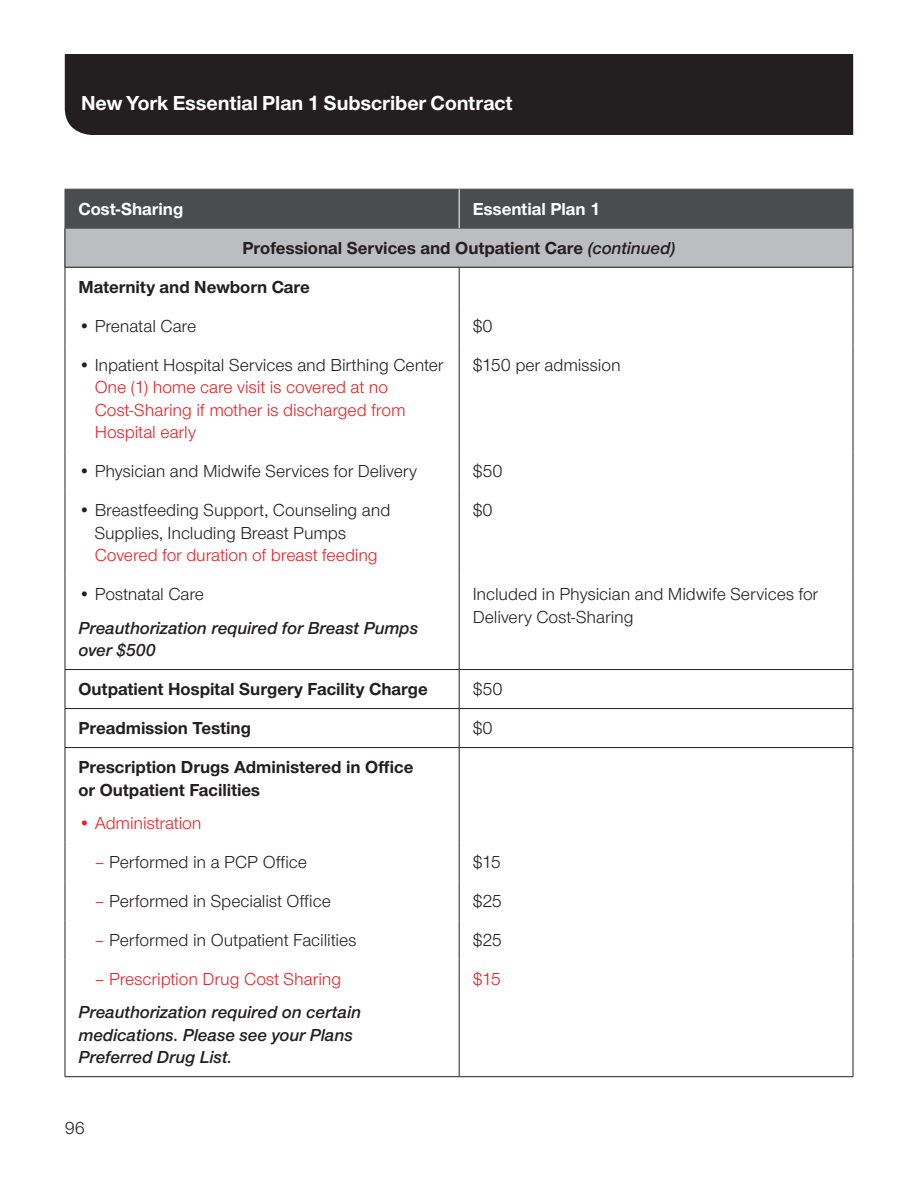
<style>
.page{position:relative;width:918px;height:1188px;background:#fff}
.page>*{position:absolute;margin:0;border:0;box-sizing:border-box;transform-origin:0 0}
.t1{font:700 21px "UHC Sans";color:#fff}
.Chart___body_-_12_15{font:18px/22.5px "UHC Sans";letter-spacing:-.005em;color:#231f20}
.Chart___body_-_12_15-2{font:18px/22.5px "UHC Sans";letter-spacing:-.005em;color:#ee1d23}
.Chart___body_-_12_15-3{font:700 18px/22.5px "UHC Sans";color:#231f20}
.Chart___body_-_12_15-4{font:italic 600 18px/22.5px "UHC Sans";color:#231f20}
.Chart___subheads_-_B{font:700 18px "UHC Sans";color:#231f20}
.Chart___headers_-_RE{font:700 18px "UHC Sans";color:#fff}
.s1{font-weight:600;font-style:italic}
.s2{color:#231f20}
.s3{color:#ee1d23}
</style>
<div class="page">
<div style="left:65px;top:54px;width:788px;height:81px;background:#231f20"></div>
<div style="left:66px;top:190px;width:787px;height:38px;background:#4b4c4d"></div>
<div style="left:65px;top:228px;width:788px;height:39px;background:#bcbdc0"></div>
<hr style="left:65px;top:228px;width:1px;height:39px;background:#231f20">
<hr style="left:853px;top:228px;width:1px;height:39px;background:#231f20">
<hr style="left:65px;top:670px;width:1px;height:38px;background:#231f20">
<hr style="left:459px;top:670px;width:1px;height:38px;background:#231f20">
<hr style="left:853px;top:670px;width:1px;height:38px;background:#231f20">
<hr style="left:65px;top:708px;width:394px;height:1px;background:#231f20">
<hr style="left:65px;top:709px;width:1px;height:38px;background:#231f20">
<hr style="left:459px;top:708px;width:394px;height:1px;background:#231f20">
<hr style="left:459px;top:709px;width:1px;height:38px;background:#231f20">
<hr style="left:853px;top:709px;width:1px;height:38px;background:#231f20">
<hr style="left:65px;top:1076px;width:394px;height:1px;background:#231f20">
<hr style="left:459px;top:1076px;width:394px;height:1px;background:#231f20">
<hr style="left:65px;top:189px;width:394px;height:1px;background:#4b4c4d">
<hr style="left:65px;top:189px;width:1px;height:39px;background:#4b4c4d">
<hr style="left:459px;top:189px;width:394px;height:1px;background:#4b4c4d">
<hr style="left:853px;top:189px;width:1px;height:39px;background:#4b4c4d">
<hr style="left:65px;top:228px;width:394px;height:1px;background:#4b4c4d">
<hr style="left:459px;top:228px;width:394px;height:1px;background:#4b4c4d">
<hr style="left:459px;top:189px;width:1px;height:39px;background:#fff">
<hr style="left:65px;top:267px;width:394px;height:1px;background:#231f20">
<hr style="left:65px;top:669px;width:394px;height:1px;background:#231f20">
<hr style="left:459px;top:267px;width:394px;height:1px;background:#231f20">
<hr style="left:459px;top:669px;width:394px;height:1px;background:#231f20">
<hr style="left:65px;top:959px;width:1px;height:118px;background:#231f20">
<hr style="left:459px;top:959px;width:1px;height:118px;background:#231f20">
<hr style="left:853px;top:959px;width:1px;height:118px;background:#231f20">
<hr style="left:65px;top:267px;width:1px;height:39px;background:#231f20">
<hr style="left:459px;top:267px;width:1px;height:39px;background:#231f20">
<hr style="left:853px;top:267px;width:1px;height:39px;background:#231f20">
<hr style="left:65px;top:306px;width:1px;height:39px;background:#231f20">
<hr style="left:459px;top:306px;width:1px;height:39px;background:#231f20">
<hr style="left:853px;top:306px;width:1px;height:39px;background:#231f20">
<hr style="left:65px;top:345px;width:1px;height:107px;background:#231f20">
<hr style="left:459px;top:345px;width:1px;height:107px;background:#231f20">
<hr style="left:853px;top:345px;width:1px;height:107px;background:#231f20">
<hr style="left:65px;top:452px;width:1px;height:39px;background:#231f20">
<hr style="left:459px;top:452px;width:1px;height:39px;background:#231f20">
<hr style="left:853px;top:452px;width:1px;height:39px;background:#231f20">
<hr style="left:65px;top:491px;width:1px;height:84px;background:#231f20">
<hr style="left:459px;top:491px;width:1px;height:84px;background:#231f20">
<hr style="left:853px;top:491px;width:1px;height:84px;background:#231f20">
<hr style="left:65px;top:575px;width:1px;height:94px;background:#231f20">
<hr style="left:459px;top:575px;width:1px;height:94px;background:#231f20">
<hr style="left:853px;top:575px;width:1px;height:94px;background:#231f20">
<hr style="left:65px;top:747px;width:394px;height:1px;background:#231f20">
<hr style="left:65px;top:748px;width:1px;height:94px;background:#231f20">
<hr style="left:459px;top:747px;width:394px;height:1px;background:#231f20">
<hr style="left:459px;top:748px;width:1px;height:94px;background:#231f20">
<hr style="left:853px;top:748px;width:1px;height:94px;background:#231f20">
<hr style="left:65px;top:842px;width:1px;height:39px;background:#231f20">
<hr style="left:459px;top:842px;width:1px;height:39px;background:#231f20">
<hr style="left:853px;top:842px;width:1px;height:39px;background:#231f20">
<hr style="left:65px;top:881px;width:1px;height:39px;background:#231f20">
<hr style="left:459px;top:881px;width:1px;height:39px;background:#231f20">
<hr style="left:853px;top:881px;width:1px;height:39px;background:#231f20">
<hr style="left:65px;top:920px;width:1px;height:39px;background:#231f20">
<hr style="left:459px;top:920px;width:1px;height:39px;background:#231f20">
<hr style="left:853px;top:920px;width:1px;height:39px;background:#231f20">
<p class="t1" style="left:81px;top:88px;width:433px">New York Essential Plan 1 Subscriber Contract</p>
<p class="Chart___headers_-_RE" style="left:78px;top:197px;width:106px">Cost-Sharing</p>
<p class="Chart___headers_-_RE" style="left:473px;top:197px;width:129px">Essential Plan 1</p>
<p class="Chart___subheads_-_B" style="left:242px;top:236px;width:435px">Professional Services and Outpatient Care <span class="s1">(continued)</span></p>
<p class="Chart___body_-_12_15-3" style="left:78px;top:275px;width:233px">Maternity and Newborn Care</p>
<p class="Chart___body_-_12_15" style="left:78px;top:314px;width:119px">• Prenatal Care</p>
<p class="Chart___body_-_12_15" style="left:473px;top:314px;width:22px">$0</p>
<p class="Chart___body_-_12_15-2" style="left:95px;top:353px;width:350px;text-indent:-16px"><span class="s2">• Inpatient Hospital Services and Birthing Center </span>One (1) home care visit is covered at no Cost-Sharing if mother is discharged from Hospital early</p>
<p class="Chart___body_-_12_15" style="left:473px;top:353px;width:149px">$150 per admission</p>
<p class="Chart___body_-_12_15" style="left:78px;top:459px;width:340px">• Physician and Midwife Services for Delivery</p>
<p class="Chart___body_-_12_15" style="left:473px;top:459px;width:32px">$50</p>
<p class="Chart___body_-_12_15" style="left:95px;top:498px;width:297px;text-indent:-16px">• Breastfeeding Support, Counseling and<br>Supplies, Including Breast Pumps<br><span class="s3">Covered for duration of breast feeding</span></p>
<p class="Chart___body_-_12_15" style="left:473px;top:498px;width:22px">$0</p>
<p class="Chart___body_-_12_15" style="left:78px;top:582px;width:127px">• Postnatal Care</p>
<p class="Chart___body_-_12_15-4" style="left:78px;top:615px;width:341px">Preauthorization required for Breast Pumps over $500</p>
<p class="Chart___body_-_12_15" style="left:473px;top:582px;width:347px">Included in Physician and Midwife Services for<br>Delivery Cost-Sharing</p>
<p class="Chart___body_-_12_15-3" style="left:78px;top:677px;width:351px">Outpatient Hospital Surgery Facility Charge</p>
<p class="Chart___body_-_12_15" style="left:473px;top:677px;width:32px">$50</p>
<p class="Chart___body_-_12_15-3" style="left:78px;top:716px;width:174px">Preadmission Testing</p>
<p class="Chart___body_-_12_15" style="left:473px;top:716px;width:22px">$0</p>
<p class="Chart___body_-_12_15-3" style="left:78px;top:755px;width:337px">Prescription Drugs Administered in Office or Outpatient Facilities</p>
<p class="Chart___body_-_12_15-2" style="left:78px;top:811px;width:125px">• Administration</p>
<p class="Chart___body_-_12_15" style="left:95px;top:850px;width:214px"><span class="s3">–</span> Performed in a PCP Office</p>
<p class="Chart___body_-_12_15" style="left:473px;top:850px;width:30px">$15</p>
<p class="Chart___body_-_12_15" style="left:95px;top:889px;width:238px"><span class="s3">–</span> Performed in Specialist Office</p>
<p class="Chart___body_-_12_15" style="left:473px;top:889px;width:31px">$25</p>
<p class="Chart___body_-_12_15" style="left:95px;top:928px;width:263px"><span class="s3">–</span> Performed in Outpatient Facilities</p>
<p class="Chart___body_-_12_15" style="left:473px;top:928px;width:31px">$25</p>
<p class="Chart___body_-_12_15-2" style="left:95px;top:967px;width:248px">– Prescription Drug Cost Sharing</p>
<p class="Chart___body_-_12_15-4" style="left:78px;top:1000px;width:284px">Preauthorization required on certain medications. Please see your Plans<br>Preferred Drug List.</p>
<p class="Chart___body_-_12_15-2" style="left:473px;top:967px;width:30px">$15</p>
<p class="Chart___body_-_12_15" style="left:65px;top:1116px;width:22px">96</p>
</div>
